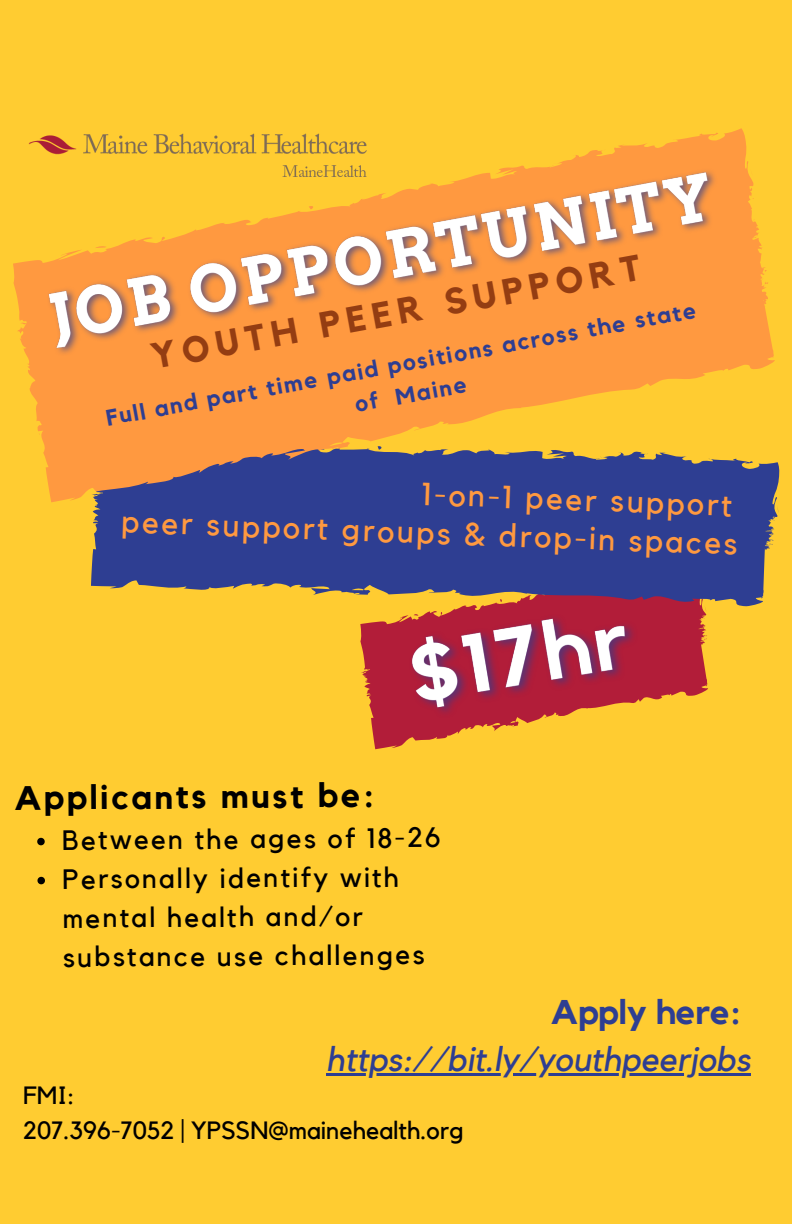
<style>
.page{position:relative;width:792px;height:1224px;background:#ffcc31}
.page>*{position:absolute;margin:0;border:0;box-sizing:border-box;transform-origin:0 0}
.t1{font:700 36.2px "Kollektif";color:#943d12}
.t2{font:italic 34.2px "Kollektif";color:#2e3e92}
.t3{font:700 34.2px "Kollektif";color:#2e3e92}
.t4{font:700 33.8px "Kollektif";letter-spacing:.075em;color:#000}
.t5{font:31.8px "Kollektif";color:#ff9940}
.t6{font:28px/39px "Kollektif";letter-spacing:.075em;color:#000}
.t7{font:25px "Kollektif";color:#000}
.t8{font:700 22.6px "Kollektif";color:#2e3e92}
</style>
<div class="page">
<svg style="left:37px;top:838px;width:8px;height:7px"></svg>
<svg style="left:37px;top:877px;width:8px;height:7px"></svg>
<svg style="left:360px;top:613px;width:348px;height:137px"></svg>
<img style="left:396px;top:613px;width:261px;height:122px">
<svg style="left:91px;top:505px;width:688px;height:108px;fill:#2e3e92"></svg>
<svg style="left:13px;top:128px;width:767px;height:377px"></svg>
<img style="left:36px;top:149px;width:701px;height:220px">
<hr style="left:326px;top:1073px;width:424px;height:3px;background:#2e3e92">
<p class="t1" style="left:148px;top:339px;width:499px;rotate:-10deg">YOUTH PEER SUPPORT</p>
<p class="t8" style="left:104px;top:405px;width:601px;rotate:-10deg">Full and part time paid positions across the state</p>
<p class="t8" style="left:353px;top:394px;width:115px;rotate:-10deg">of Maine</p>
<p class="t5" style="left:423px;top:479px;width:312px;rotate:2deg">1-on-1 peer support</p>
<p class="t5" style="left:122px;top:507px;width:618px;rotate:2deg">peer support groups &amp; drop-in spaces</p>
<p class="t4" style="left:15px;top:781px;width:361px">Applicants must be:</p>
<p class="t6" style="left:62px;top:820px;width:380px">Between the ages of 18-26</p>
<p class="t6" style="left:63px;top:859px;width:364px">Personally identify with mental health and/or substance use challenges</p>
<p class="t3" style="left:551px;top:996px;width:192px">Apply here:</p>
<p class="t2" style="left:326px;top:1043px;width:426px">https://bit.ly/youthpeerjobs</p>
<p class="t7" style="left:23px;top:1084px;width:53px">FMI:</p>
<p class="t7" style="left:23px;top:1119px;width:442px">207.396-7052 | YPSSN@mainehealth.org</p>
</div>
